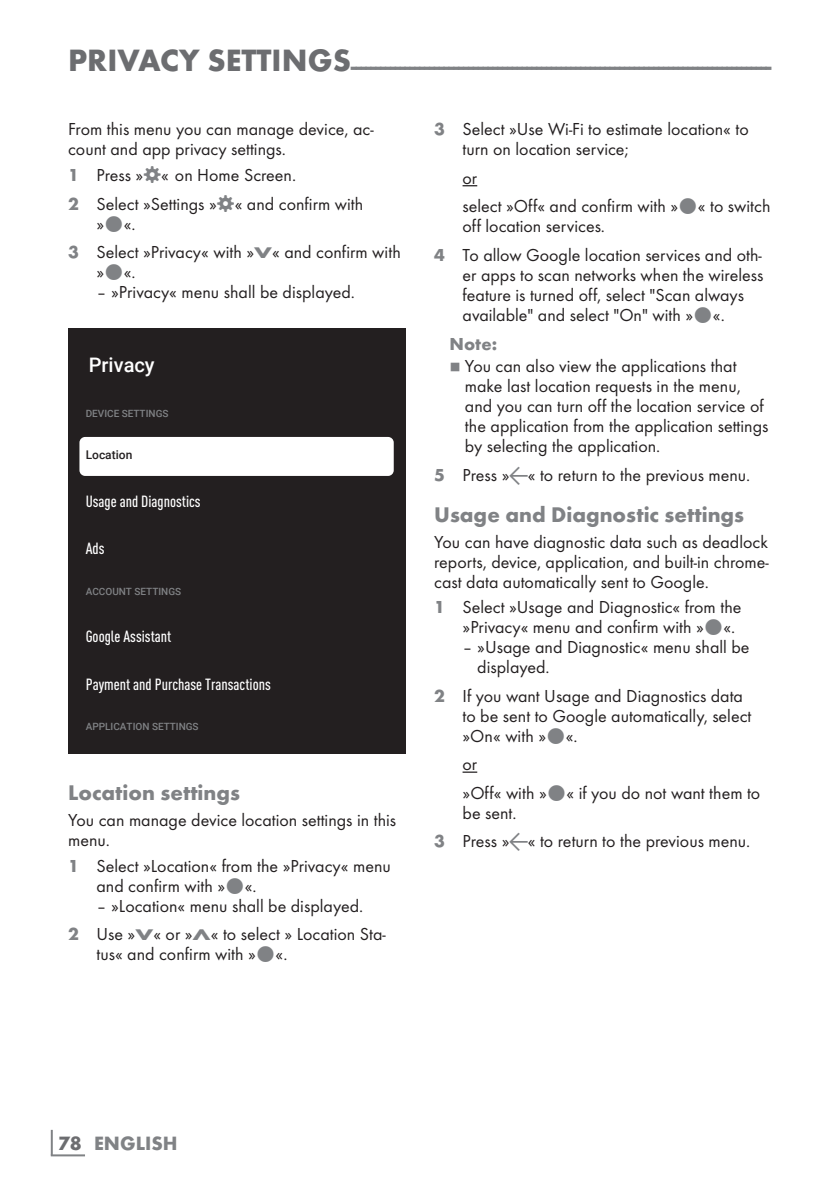
<style>
.page{position:relative;width:840px;height:1191px;background:#fff}
.page>*{position:absolute;margin:0;border:0;box-sizing:border-box;transform-origin:0 0}
.t1{font:700 24px "Futura TOT";color:#808285}
.t2{font:700 22px "Futura TOT";color:#808285}
.t3{font:700 20px "Futura TOT";color:#808285}
.t4{font:500 20px "Roboto";color:#fff}
.t5{font:18px/20px "Futura TOT Boo";color:#231f20}
.t6{font:700 18px "Futura TOT";color:#808285}
.t7{font:500 condensed 16px "DIN Pro";color:#fff}
.t8{font:500 12px "Roboto";color:#231f20}
.t9{font:500 10px "Roboto";color:#808285}
.t10{font:8px "Grund Son Se";color:#808285}
.s1{font-size:32px;color:#6c6d70}
.s2{font-family:"Futura TOT";font-weight:700;color:#808285}
.s3{font-family:"Futura TOT";font-weight:700;font-size:16px;color:#808285}
.s4{font-family:"Arcelik TS9 Android";font-size:20px;color:#808285}
.s5{color:#6c6d70}
</style>
<div class="page">
<hr style="left:51px;top:1129px;width:2px;height:26px;background:#808285">
<hr style="left:51px;top:1154px;width:34px;height:2px;background:#808285">
<div style="left:68px;top:329px;width:337px;height:425px;background:#231f20"></div>
<div style="left:79px;top:437px;width:314px;height:39px;background:#fff;border-radius:6px"></div>
<svg style="left:462px;top:185px;width:15px;height:1px"></svg>
<svg style="left:462px;top:771px;width:15px;height:2px"></svg>
<h1 class="t1" style="left:68px;top:51px;width:704px"><span class="s1">PRIVACY SETTINGS</span>--------------------------------------------------------------------------------------</h1>
<p class="t5" style="left:68px;top:119px;width:307px">From this menu you can manage device, ac&shy;count and app privacy settings.</p>
<p class="t5" style="left:68px;top:161px;width:296px;line-height:28.6px"><span class="s2">1</span> Press » « on Home Screen.<br><span class="s2">2</span> Select »Settings » « and confirm with</p>
<p class="t5" style="left:68px;top:209px;width:334px;line-height:28.6px;text-indent:28px">» «.<br><span class="s2">3</span> Select »Privacy« with »<span class="s3">V</span>« and confirm with</p>
<p class="t5" style="left:96px;top:262px;width:41px">» «.</p>
<p class="t5" style="left:96px;top:282px;width:260px">– »Privacy« menu shall be displayed.</p>
<p class="t4" style="left:89px;top:350px;width:67px">Privacy</p>
<p class="t9" style="left:86px;top:406px;width:84px">DEVICE SETTINGS</p>
<p class="t8" style="left:86px;top:446px;width:48px">Location</p>
<p class="t7" style="left:86px;top:489px;width:116px">Usage and Diagnostics</p>
<p class="t7" style="left:86px;top:537px;width:20px">Ads</p>
<p class="t9" style="left:86px;top:584px;width:97px">ACCOUNT SETTINGS</p>
<p class="t7" style="left:86px;top:625px;width:87px">Google Assistant</p>
<p class="t7" style="left:86px;top:672px;width:186px">Payment and Purchase Transactions</p>
<p class="t9" style="left:86px;top:719px;width:114px">APPLICATION SETTINGS</p>
<p class="t2" style="left:68px;top:779px;width:173px">Location settings</p>
<p class="t5" style="left:68px;top:809px;width:329px">You can manage device location settings in this menu.</p>
<p class="t5" style="left:96px;top:855px;width:296px;text-indent:-28px"><span class="s2">1</span> Select »Location« from the »Privacy« menu and confirm with » «.</p>
<p class="t5" style="left:68px;top:891px;width:319px;line-height:28.6px;text-align:center">– »Location« menu shall be displayed.<br><span class="s2">2</span> Use »<span class="s3">V</span>« or »<span class="s3">Λ</span>« to select » Location Sta-</p>
<p class="t5" style="left:96px;top:944px;width:192px">tus« and confirm with » «.</p>
<p class="t5" style="left:462px;top:119px;width:287px;text-indent:-28px"><span class="s2">3</span> Select »Use Wi-Fi to estimate location« to turn on location service;</p>
<p class="t5" style="left:462px;top:163px;width:309px;line-height:28.6px">or<br>select »Off« and confirm with » « to switch</p>
<p class="t5" style="left:434px;top:212px;width:329px;line-height:28.6px;text-indent:28px">off location services.<br><span class="s2">4</span> To allow Google location services and oth-</p>
<p class="t5" style="left:462px;top:265px;width:302px">er apps to scan networks when the wireless feature is turned off, select "Scan always available" and select "On" with » «.</p>
<p class="t6" style="left:449px;top:332px;width:49px">Note:</p>
<p class="t10" style="left:449px;top:363px;width:13px">7</p>
<p class="t5" style="left:464px;top:356px;width:305px">You can also view the applications that make last location requests in the menu, and you can turn off the location service of the application from the application settings by selecting the application.</p>
<p class="t5" style="left:434px;top:465px;width:317px"><span class="s2">5</span> Press »<span class="s4">a</span>« to return to the previous menu.</p>
<p class="t2" style="left:434px;top:501px;width:311px">Usage and Diagnostic settings</p>
<p class="t5" style="left:434px;top:531px;width:336px;text-align:justify">You can have diagnostic data such as deadlock reports, device, application, and built-in chrome&shy;cast data automatically sent to Google.</p>
<p class="t5" style="left:462px;top:597px;width:280px;text-indent:-28px"><span class="s2">1</span> Select »Usage and Diagnostic« from the »Privacy« menu and confirm with » «.</p>
<p class="t5" style="left:477px;top:637px;width:273px;text-indent:-15px">– »Usage and Diagnostic« menu shall be displayed.</p>
<p class="t5" style="left:462px;top:685px;width:290px;text-indent:-28px"><span class="s2">2</span> If you want Usage and Diagnostics data to be sent to Google automatically, select »On« with » «.</p>
<p class="t5" style="left:462px;top:750px;width:299px;line-height:28.4px">or<br>»Off« with » « if you do not want them to</p>
<p class="t5" style="left:434px;top:798px;width:317px;line-height:28.6px;text-indent:28px">be sent.<br><span class="s2">3</span> Press »<span class="s4">a</span>« to return to the previous menu.</p>
<p class="t3" style="left:58px;top:1131px;width:121px"><span class="s5">78</span> ENGLISH</p>
</div>
